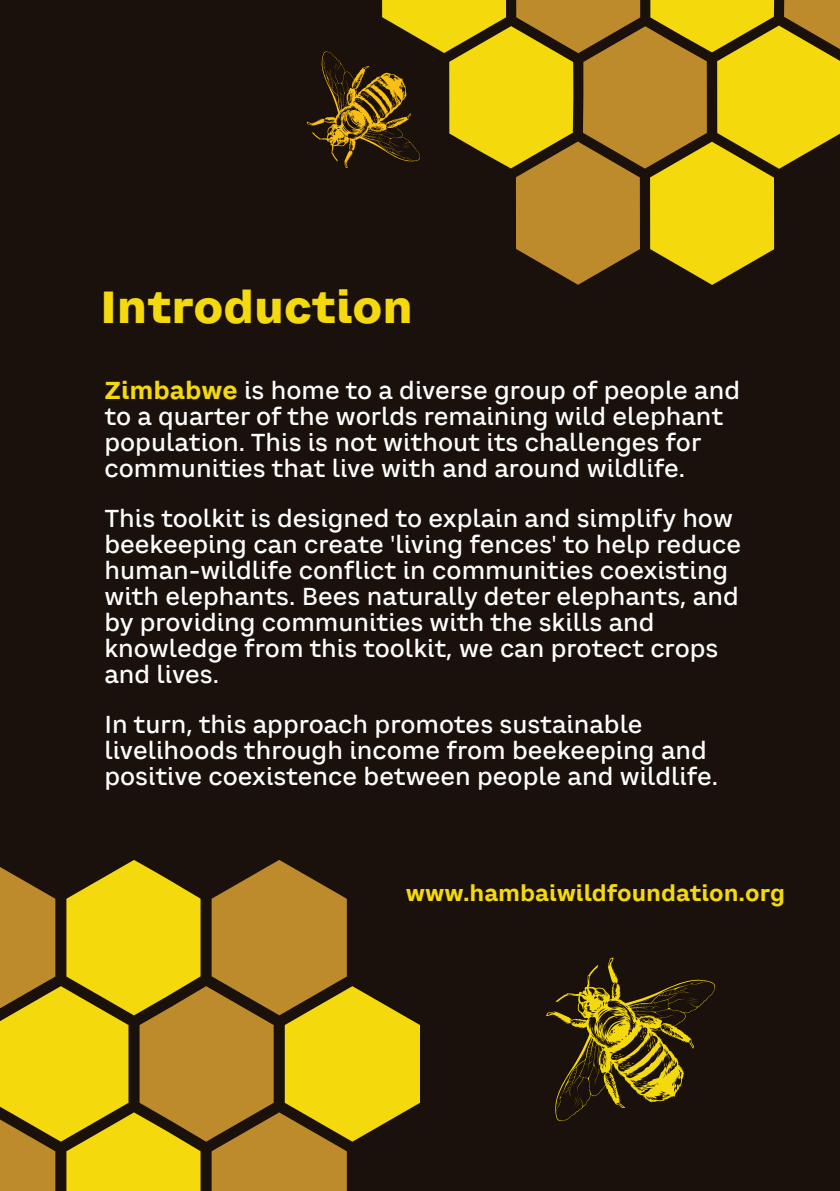
<style>
.page{position:relative;width:840px;height:1191px;background:#fff}
.page>*{position:absolute;margin:0;border:0;box-sizing:border-box;transform-origin:0 0}
.t1{font:800 44px "CA Saygon Text Trial";color:#f4d90d}
.t2{font:500 24px/26px "CA Saygon Text Trial";color:#fff}
.t3{font:700 22px "CA Saygon Text Trial";color:#f4d90d}
.s1{font-weight:700;color:#f4d90d}
</style>
<div class="page">
<div style="left:0;top:0;width:839px;height:1191px;background:#1b110c"></div>
<svg style="left:0;top:860px;width:420px;height:331px"></svg>
<svg style="left:546px;top:957px;width:168px;height:164px"></svg>
<svg style="left:306px;top:0;width:533px;height:285px"></svg>
<h1 class="t1" style="left:100px;top:290px;width:314px">Introduction</h1>
<p class="t2" style="left:104px;top:379px;width:636px"><span class="s1">Zimbabwe</span> is home to a diverse group of people and to a quarter of the world’s remaining wild elephant population. This is not without its challenges for communities that live with and around wildlife.</p>
<p class="t2" style="left:104px;top:507px;width:638px">This toolkit is designed to explain and simplify how beekeeping can create 'living fences' to help reduce human-wildlife conflict in communities coexisting with elephants. Bees naturally deter elephants, and by providing communities with the skills and knowledge from this toolkit, we can protect crops and lives.</p>
<p class="t2" style="left:104px;top:713px;width:614px">In turn, this approach promotes sustainable livelihoods through income from beekeeping and positive coexistence between people and wildlife.</p>
<p class="t3" style="left:406px;top:884px;width:380px">www.hambaiwildfoundation.org</p>
</div>
